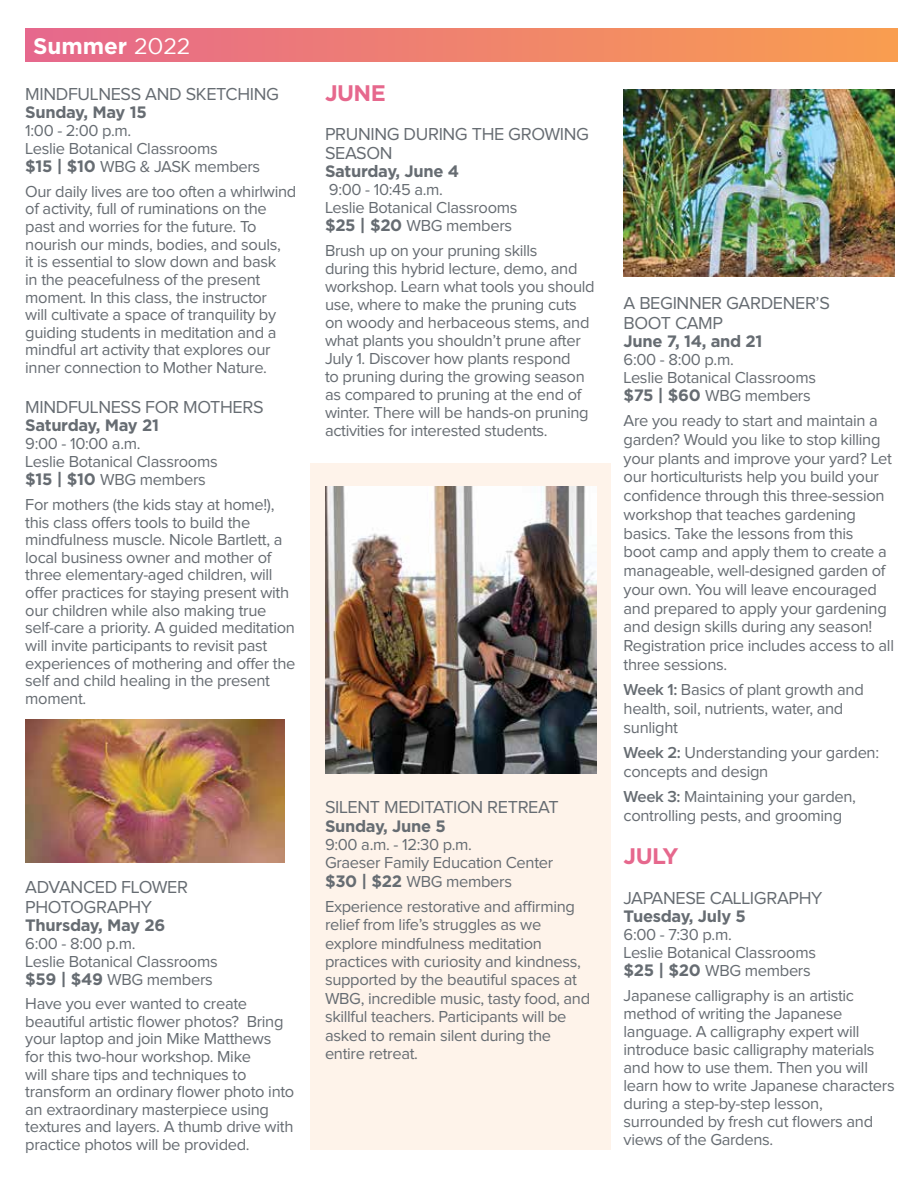
<style>
.page{position:relative;width:918px;height:1188px;background:#fff}
.page>*{position:absolute;margin:0;border:0;box-sizing:border-box;transform-origin:0 0}
.t1{font:700 22.5px "Gotham";color:#fff}
.t2{font:700 22.5px "Gotham";letter-spacing:-.025em;color:#e6688d}
.t3{font:18px/19.5px "Proxima Nova";letter-spacing:-.02em;color:#666c72}
.t4{font:16.5px/18px "Proxima Nova";letter-spacing:-.02em;color:#666c72}
.t5{font:700 16.5px "Gotham";letter-spacing:-.02em;color:#666c72}
.s1{font-weight:400}
.s2{font-family:"Gotham";font-weight:700}
.s3{font-weight:600}
</style>
<div class="page">
<div style="left:310px;top:463px;width:301px;height:687px;background:#fef3ea"></div>
<img style="left:25px;top:720px;width:260px;height:143px">
<img style="left:325px;top:486px;width:271px;height:288px">
<img style="left:624px;top:89px;width:271px;height:188px">
<div style="left:25px;top:28px;width:872px;height:34px;background:linear-gradient(to right,#e6688d,#f99e50)"></div>
<h1 class="t1" style="left:33px;top:33px;width:159px">Summer <span class="s1">2022</span></h1>
<p class="t3" style="left:25px;top:85px;width:255px">MINDFULNESS AND SKETCHING</p>
<p class="t5" style="left:25px;top:103px;width:123px">Sunday, May 15</p>
<p class="t4" style="left:25px;top:122px;width:236px">1:00 - 2:00 p.m.<br>Leslie Botanical Classrooms<br><span class="s2">$15 | $10</span> WBG &amp; JASK members</p>
<p class="t4" style="left:25px;top:183px;width:273px">Our daily lives are too often a whirlwind of activity, full of ruminations on the past and worries for the future. To nourish our minds, bodies, and souls,<br>it is essential to slow down and bask<br>in the peacefulness of the present moment. In this class, the instructor<br>will cultivate a space of tranquility by guiding students in meditation and a mindful art activity that explores our inner connection to Mother Nature.</p>
<p class="t3" style="left:25px;top:398px;width:240px">MINDFULNESS FOR MOTHERS</p>
<p class="t5" style="left:25px;top:416px;width:135px">Saturday, May 21</p>
<p class="t4" style="left:25px;top:435px;width:194px">9:00 - 10:00 a.m.<br>Leslie Botanical Classrooms <span class="s2">$15 | $10</span> WBG members</p>
<p class="t4" style="left:25px;top:496px;width:272px">For mothers (the kids stay at home!), this class offers tools to build the mindfulness muscle. Nicole Bartlett, a local business owner and mother of three elementary-aged children, will offer practices for staying present with our children while also making true self-care a priority. A guided meditation will invite participants to revisit past experiences of mothering and offer the self and child healing in the present moment.</p>
<h1 class="t2" style="left:325px;top:80px;width:62px">JUNE</h1>
<p class="t3" style="left:325px;top:125px;width:266px">PRUNING DURING THE GROWING<br>SEASON</p>
<p class="t5" style="left:325px;top:162px;width:136px">Saturday, June 4</p>
<p class="t4" style="left:325px;top:182px;width:194px">9:00 - 10:45 a.m.<br>Leslie Botanical Classrooms <span class="s2">$25 | $20</span> WBG members</p>
<p class="t4" style="left:325px;top:242px;width:271px">Brush up on your pruning skills<br>during this hybrid lecture, demo, and workshop. Learn what tools you should use, where to make the pruning cuts on woody and herbaceous stems, and what plants you shouldn’t prune after July 1. Discover how plants respond<br>to pruning during the growing season as compared to pruning at the end of winter. There will be hands-on pruning activities for interested students.</p>
<p class="t3" style="left:25px;top:878px;width:164px">ADVANCED FLOWER<br>PHOTOGRAPHY</p>
<p class="t5" style="left:25px;top:915px;width:142px">Thursday, May 26</p>
<p class="t4" style="left:25px;top:935px;width:194px">6:00 - 8:00 p.m.<br>Leslie Botanical Classrooms <span class="s2">$59 | $49</span> WBG members</p>
<p class="t4" style="left:25px;top:995px;width:271px">Have you ever wanted to create beautiful artistic flower photos? Bring your laptop and join Mike Matthews for this two-hour workshop. Mike<br>will share tips and techniques to transform an ordinary flower photo into an extraordinary masterpiece using textures and layers. A thumb drive with practice photos will be provided.</p>
<p class="t3" style="left:325px;top:798px;width:235px">SILENT MEDITATION RETREAT</p>
<p class="t5" style="left:325px;top:816px;width:122px">Sunday, June 5</p>
<p class="t4" style="left:325px;top:836px;width:230px;line-height:18.5px">9:00 a.m. - 12:30 p.m.<br>Graeser Family Education Center <span class="s2">$30 | $22</span> WBG members</p>
<p class="t4" style="left:325px;top:898px;width:267px;line-height:18.5px">Experience restorative and affirming relief from life’s struggles as we explore mindfulness meditation practices with curiosity and kindness, supported by the beautiful spaces at WBG, incredible music, tasty food, and skillful teachers. Participants will be asked to remain silent during the entire retreat.</p>
<p class="t3" style="left:624px;top:294px;width:208px">A BEGINNER GARDENER’S<br>BOOT CAMP</p>
<p class="t5" style="left:624px;top:331px;width:140px">June 7, 14, and 21</p>
<p class="t4" style="left:624px;top:351px;width:194px">6:00 - 8:00 p.m.<br>Leslie Botanical Classrooms <span class="s2">$75 | $60</span> WBG members</p>
<p class="t4" style="left:624px;top:412px;width:272px;line-height:18.8px">Are you ready to start and maintain a garden? Would you like to stop killing your plants and improve your yard? Let our horticulturists help you build your confidence through this three-session workshop that teaches gardening basics. Take the lessons from this<br>boot camp and apply them to create a manageable, well-designed garden of your own. You will leave encouraged and prepared to apply your gardening and design skills during any season!<br>Registration price includes access to all three sessions.</p>
<p class="t4" style="left:624px;top:681px;width:242px;line-height:18.8px"><span class="s3">Week 1:</span> Basics of plant growth and health, soil, nutrients, water, and sunlight</p>
<p class="t4" style="left:624px;top:744px;width:257px;line-height:18.8px"><span class="s3">Week 2:</span> Understanding your garden: concepts and design</p>
<p class="t4" style="left:624px;top:788px;width:234px;line-height:18.8px"><span class="s3">Week 3:</span> Maintaining your garden, controlling pests, and grooming</p>
<h1 class="t2" style="left:624px;top:843px;width:57px">JULY</h1>
<p class="t3" style="left:624px;top:889px;width:200px">JAPANESE CALLIGRAPHY</p>
<p class="t5" style="left:624px;top:906px;width:124px">Tuesday, July 5</p>
<p class="t4" style="left:624px;top:926px;width:194px">6:00 - 7:30 p.m.<br>Leslie Botanical Classrooms <span class="s2">$25 | $20</span> WBG members</p>
<p class="t4" style="left:624px;top:987px;width:273px">Japanese calligraphy is an artistic method of writing the Japanese language. A calligraphy expert will introduce basic calligraphy materials and how to use them. Then you will learn how to write Japanese characters during a step-by-step lesson, surrounded by fresh cut flowers and views of the Gardens.</p>
</div>
